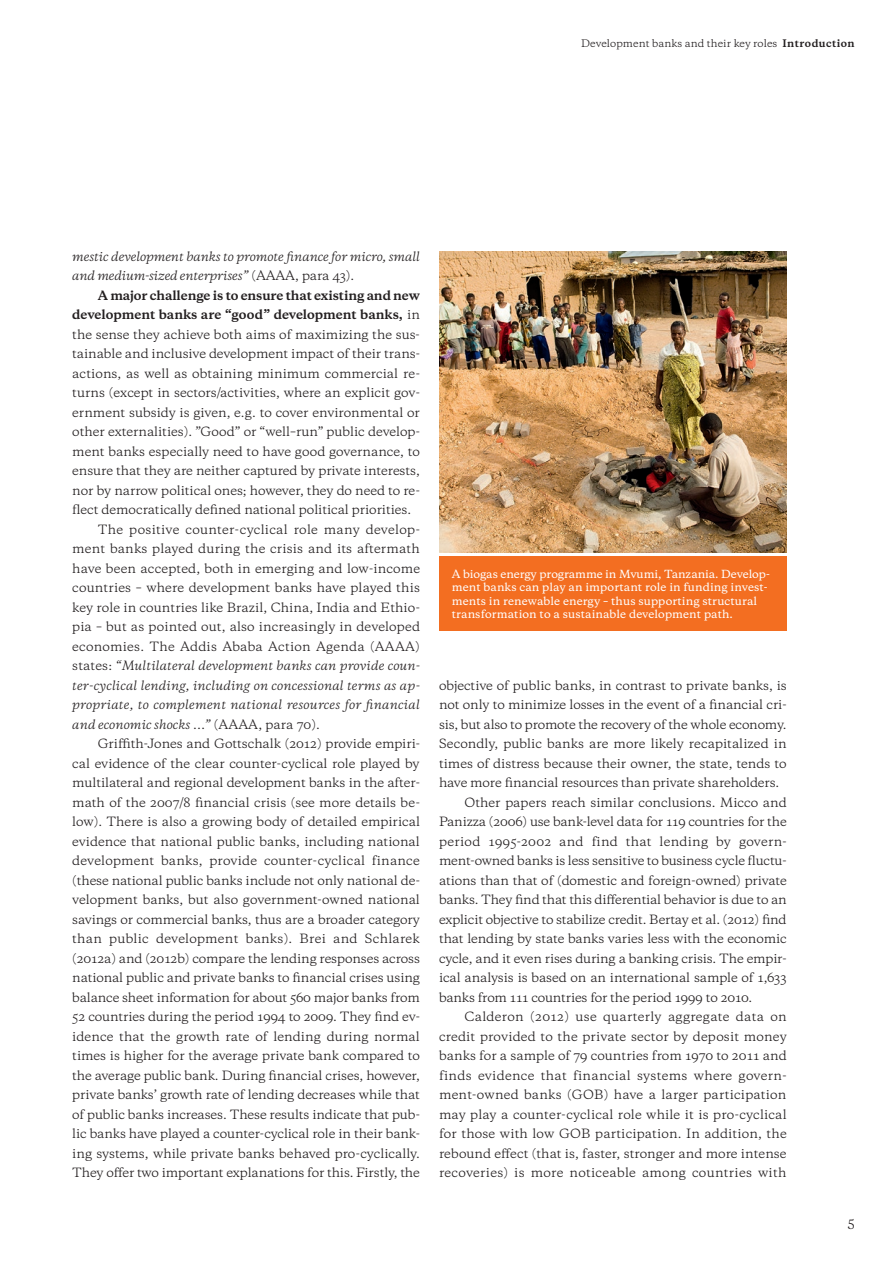
<style>
.page{position:relative;width:893px;height:1263px;background:#fff}
.page>*{position:absolute;margin:0;border:0;box-sizing:border-box;transform-origin:0 0}
.t1{font:12px "Galaxie Copernicus";letter-spacing:-.005em;color:#231f20}
.t2{font:12px "Galaxie Copernicus";letter-spacing:.015em;color:#231f20}
.t3{font:italic 12px/19.5px "Galaxie Copernicus";letter-spacing:.01em;color:#231f20}
.t4{font:12px "Galaxie Copernicus";letter-spacing:.025em;color:#231f20}
.t5{font:12px "Galaxie Copernicus";letter-spacing:.02em;color:#231f20}
.t6{font:700 12px "Galaxie Copernicus";letter-spacing:-.005em;color:#231f20}
.t7{font:500 10.5px/13.5px "Galaxie Copernicus";letter-spacing:.01em;color:#fff}
.t8{font:9.75px "Galaxie Copernicus";letter-spacing:.01em;color:#231f20}
.s1{font-weight:700}
.s2{font-style:normal}
.s3{font-weight:400}
</style>
<div class="page">
<img style="left:439px;top:252px;width:348px;height:300px">
<div style="left:439px;top:556px;width:348px;height:75px;background:#f36e21"></div>
<p class="t8" style="left:581px;top:36px;width:275px">Development banks and their key roles <span class="s1">Introduction</span></p>
<p class="t3" style="left:72px;top:246px;width:349px">mestic development banks to promote finance for micro, small and medium-sized enterprises” <span class="s2">(AAAA, para 43).</span></p>
<p class="t6" style="left:98px;top:287px;width:324px">A major challenge is to ensure that existing and new</p>
<p class="t6" style="left:72px;top:307px;width:349px">development banks are “good” development banks, <span class="s3">in</span></p>
<p class="t1" style="left:72px;top:326px;width:349px">the sense they achieve both aims of maximizing the sus-</p>
<p class="t1" style="left:72px;top:345px;width:349px">tainable and inclusive development impact of their trans-</p>
<p class="t1" style="left:72px;top:365px;width:349px">actions, as well as obtaining minimum commercial re-</p>
<p class="t1" style="left:72px;top:384px;width:349px">turns (except in sectors/activities, where an explicit gov-</p>
<p class="t1" style="left:72px;top:404px;width:349px">ernment subsidy is given, e.g. to cover environmental or</p>
<p class="t1" style="left:72px;top:423px;width:349px">other externalities). ”Good” or “well–run” public develop-</p>
<p class="t1" style="left:72px;top:443px;width:349px">ment banks especially need to have good governance, to</p>
<p class="t1" style="left:72px;top:462px;width:349px">ensure that they are neither captured by private interests,</p>
<p class="t1" style="left:72px;top:482px;width:349px">nor by narrow political ones; however, they do need to re-</p>
<p class="t1" style="left:72px;top:501px;width:340px">flect democratically defined national political priorities.</p>
<p class="t4" style="left:98px;top:521px;width:324px">The positive counter-cyclical role many develop-</p>
<p class="t2" style="left:72px;top:540px;width:349px">ment banks played during the crisis and its aftermath</p>
<p class="t2" style="left:72px;top:560px;width:349px">have been accepted, both in emerging and low-income</p>
<p class="t2" style="left:72px;top:579px;width:349px">countries – where development banks have played this</p>
<p class="t1" style="left:72px;top:599px;width:349px">key role in countries like Brazil, China, India and Ethio-</p>
<p class="t1" style="left:72px;top:618px;width:349px">pia – but as pointed out, also increasingly in developed</p>
<p class="t5" style="left:72px;top:638px;width:349px">economies. The Addis Ababa Action Agenda (AAAA)</p>
<p class="t3" style="left:72px;top:656px;width:349px"><span class="s2">states:</span> “Multilateral development banks can provide coun-</p>
<p class="t3" style="left:72px;top:675px;width:349px">ter-cyclical lending, including on concessional terms as ap-</p>
<p class="t3" style="left:72px;top:695px;width:349px">propriate, to complement national resources for financial</p>
<p class="t3" style="left:72px;top:714px;width:249px">and economic shocks …” <span class="s2">(AAAA, para 70).</span></p>
<p class="t1" style="left:98px;top:735px;width:324px">Griffith-Jones and Gottschalk (2012) provide empiri-</p>
<p class="t1" style="left:72px;top:755px;width:349px">cal evidence of the clear counter-cyclical role played by</p>
<p class="t1" style="left:72px;top:774px;width:349px">multilateral and regional development banks in the after-</p>
<p class="t1" style="left:72px;top:794px;width:349px">math of the 2007/8 financial crisis (see more details be-</p>
<p class="t1" style="left:72px;top:813px;width:349px">low). There is also a growing body of detailed empirical</p>
<p class="t1" style="left:72px;top:833px;width:349px">evidence that national public banks, including national</p>
<p class="t2" style="left:72px;top:852px;width:349px">development banks, provide counter-cyclical finance</p>
<p class="t1" style="left:72px;top:872px;width:349px">(these national public banks include not only national de-</p>
<p class="t1" style="left:72px;top:891px;width:349px">velopment banks, but also government-owned national</p>
<p class="t1" style="left:72px;top:911px;width:349px">savings or commercial banks, thus are a broader category</p>
<p class="t5" style="left:72px;top:930px;width:349px">than public development banks). Brei and Schlarek</p>
<p class="t1" style="left:72px;top:950px;width:349px">(2012a) and (2012b) compare the lending responses across</p>
<p class="t1" style="left:72px;top:969px;width:349px">national public and private banks to financial crises using</p>
<p class="t1" style="left:72px;top:989px;width:349px">balance sheet information for about 560 major banks from</p>
<p class="t1" style="left:72px;top:1008px;width:349px">52 countries during the period 1994 to 2009. They find ev-</p>
<p class="t1" style="left:72px;top:1028px;width:349px">idence that the growth rate of lending during normal</p>
<p class="t1" style="left:72px;top:1047px;width:349px">times is higher for the average private bank compared to</p>
<p class="t1" style="left:72px;top:1067px;width:349px">the average public bank. During financial crises, however,</p>
<p class="t1" style="left:72px;top:1086px;width:349px">private banks’ growth rate of lending decreases while that</p>
<p class="t1" style="left:72px;top:1106px;width:349px">of public banks increases. These results indicate that pub-</p>
<p class="t1" style="left:72px;top:1125px;width:349px">lic banks have played a counter-cyclical role in their bank-</p>
<p class="t1" style="left:72px;top:1145px;width:349px">ing systems, while private banks behaved pro-cyclically.</p>
<p class="t1" style="left:72px;top:1164px;width:349px">They offer two important explanations for this. Firstly, the</p>
<p class="t7" style="left:452px;top:567px;width:320px">A biogas energy programme in Mvumi, Tanzania. Develop&shy;ment banks can play an important role in funding invest&shy;ments in renewable energy – thus supporting structural transformation to a sustainable development path.</p>
<p class="t1" style="left:439px;top:677px;width:349px">objective of public banks, in contrast to private banks, is</p>
<p class="t1" style="left:439px;top:696px;width:349px">not only to minimize losses in the event of a financial cri-</p>
<p class="t1" style="left:439px;top:716px;width:349px">sis, but also to promote the recovery of the whole economy.</p>
<p class="t1" style="left:439px;top:735px;width:349px">Secondly, public banks are more likely recapitalized in</p>
<p class="t1" style="left:439px;top:755px;width:349px">times of distress because their owner, the state, tends to</p>
<p class="t1" style="left:439px;top:774px;width:342px">have more financial resources than private shareholders.</p>
<p class="t1" style="left:465px;top:794px;width:324px">Other papers reach similar conclusions. Micco and</p>
<p class="t1" style="left:439px;top:813px;width:349px">Panizza (2006) use bank-level data for 119 countries for the</p>
<p class="t5" style="left:439px;top:833px;width:349px">period 1995-2002 and find that lending by govern-</p>
<p class="t1" style="left:439px;top:852px;width:349px">ment-owned banks is less sensitive to business cycle fluctu-</p>
<p class="t1" style="left:439px;top:872px;width:349px">ations than that of (domestic and foreign-owned) private</p>
<p class="t1" style="left:439px;top:891px;width:349px">banks. They find that this differential behavior is due to an</p>
<p class="t1" style="left:439px;top:911px;width:349px">explicit objective to stabilize credit. Bertay et al. (2012) find</p>
<p class="t1" style="left:439px;top:930px;width:349px">that lending by state banks varies less with the economic</p>
<p class="t1" style="left:439px;top:950px;width:349px">cycle, and it even rises during a banking crisis. The empir-</p>
<p class="t1" style="left:439px;top:969px;width:349px">ical analysis is based on an international sample of 1,633</p>
<p class="t1" style="left:439px;top:989px;width:315px">banks from 111 countries for the period 1999 to 2010.</p>
<p class="t4" style="left:465px;top:1008px;width:324px">Calderon (2012) use quarterly aggregate data on</p>
<p class="t2" style="left:439px;top:1028px;width:349px">credit provided to the private sector by deposit money</p>
<p class="t1" style="left:439px;top:1047px;width:349px">banks for a sample of 79 countries from 1970 to 2011 and</p>
<p class="t4" style="left:439px;top:1067px;width:349px">finds evidence that financial systems where govern-</p>
<p class="t5" style="left:439px;top:1086px;width:349px">ment-owned banks (GOB) have a larger participation</p>
<p class="t2" style="left:439px;top:1106px;width:349px">may play a counter-cyclical role while it is pro-cyclical</p>
<p class="t2" style="left:439px;top:1125px;width:349px">for those with low GOB participation. In addition, the</p>
<p class="t1" style="left:439px;top:1145px;width:349px">rebound effect (that is, faster, stronger and more intense</p>
<p class="t4" style="left:439px;top:1164px;width:349px">recoveries) is more noticeable among countries with</p>
<p class="t1" style="left:848px;top:1216px;width:8px">5</p>
</div>
